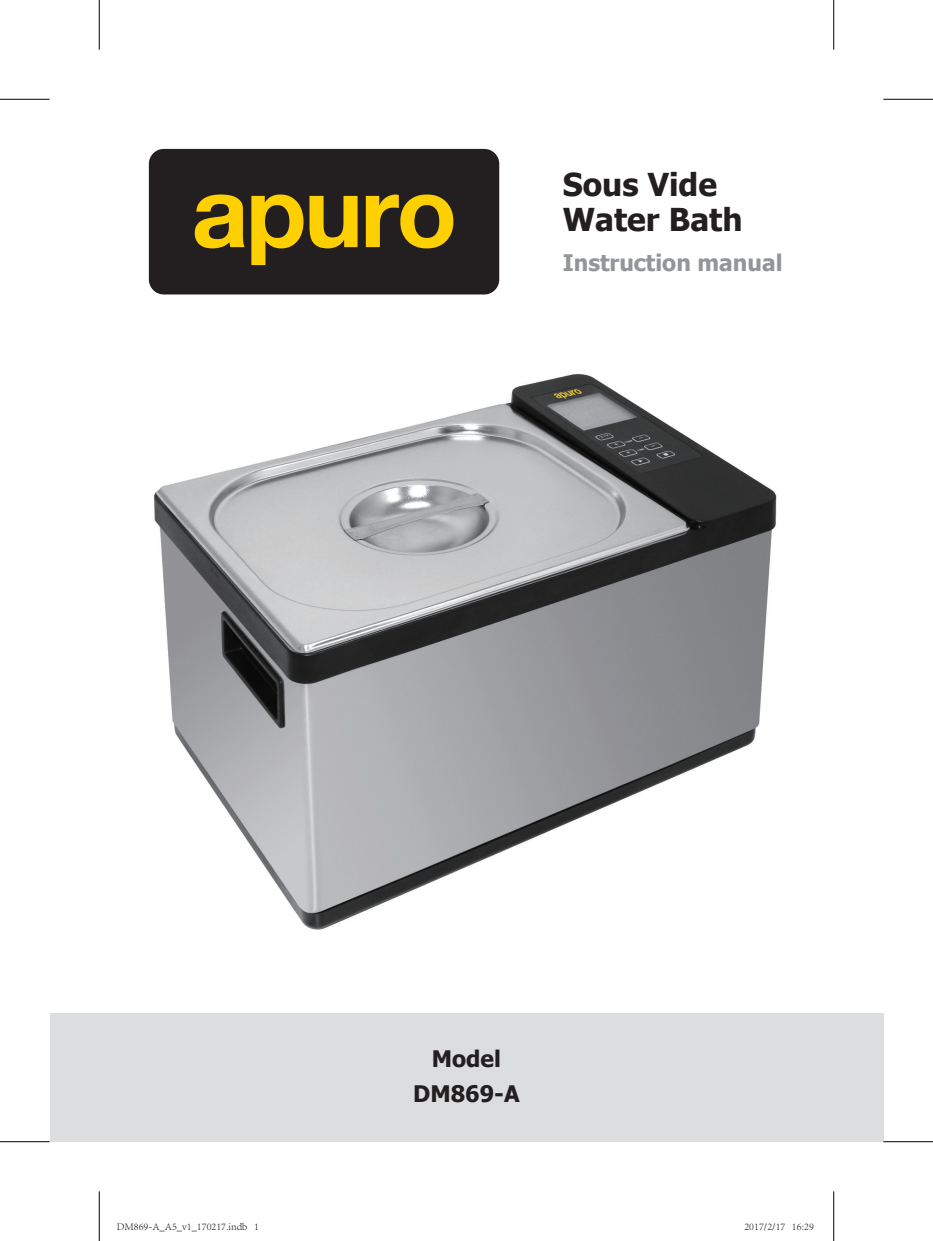
<style>
.page{position:relative;width:933px;height:1241px;background:#fff}
.page>*{position:absolute;margin:0;border:0;box-sizing:border-box;transform-origin:0 0}
.Product_name-UK{font:700 31.5px "Tahoma";color:#231f20}
.IM{font:700 22.75px "Tahoma";color:#939598}
.language_code-model{font:700 22.75px "Tahoma";color:#231f20}
.t1{font:300 10.5px "Adobe Song Std";color:#000}
</style>
<div class="page">
<div style="left:50px;top:1013px;width:833px;height:128px;background:#dcdddf"></div>
<img style="left:154px;top:373px;width:623px;height:557px">
<div style="left:149px;top:149px;width:350px;height:145px;background:#231f20;border-radius:15px"></div>
<svg style="left:195px;top:194px;width:258px;height:71px"></svg>
<hr style="left:0;top:99px;width:50px;height:1px;background:#000">
<hr style="left:883px;top:99px;width:50px;height:1px;background:#000">
<hr style="left:0;top:1141px;width:50px;height:1px;background:#000">
<hr style="left:883px;top:1141px;width:50px;height:1px;background:#000">
<hr style="left:99px;top:0;width:1px;height:50px;background:#000">
<hr style="left:99px;top:1191px;width:1px;height:49px;background:#000">
<hr style="left:833px;top:0;width:1px;height:50px;background:#000">
<hr style="left:833px;top:1191px;width:1px;height:49px;background:#000">
<p class="Product_name-UK" style="left:563px;top:163px;width:156px">Sous Vide</p>
<p class="Product_name-UK" style="left:563px;top:197px;width:181px">Water Bath</p>
<p class="IM" style="left:563px;top:247px;width:221px">Instruction manual</p>
<p class="language_code-model" style="left:432px;top:1042px;width:71px">Model</p>
<p class="language_code-model" style="left:413px;top:1077px;width:108px">DM869-A</p>
<p class="t1" style="left:117px;top:1220px;width:144px">DM869-A_A5_v1_170217.indb 1</p>
<p class="t1" style="left:744px;top:1220px;width:71px">2017/2/17 16:29</p>
</div>
